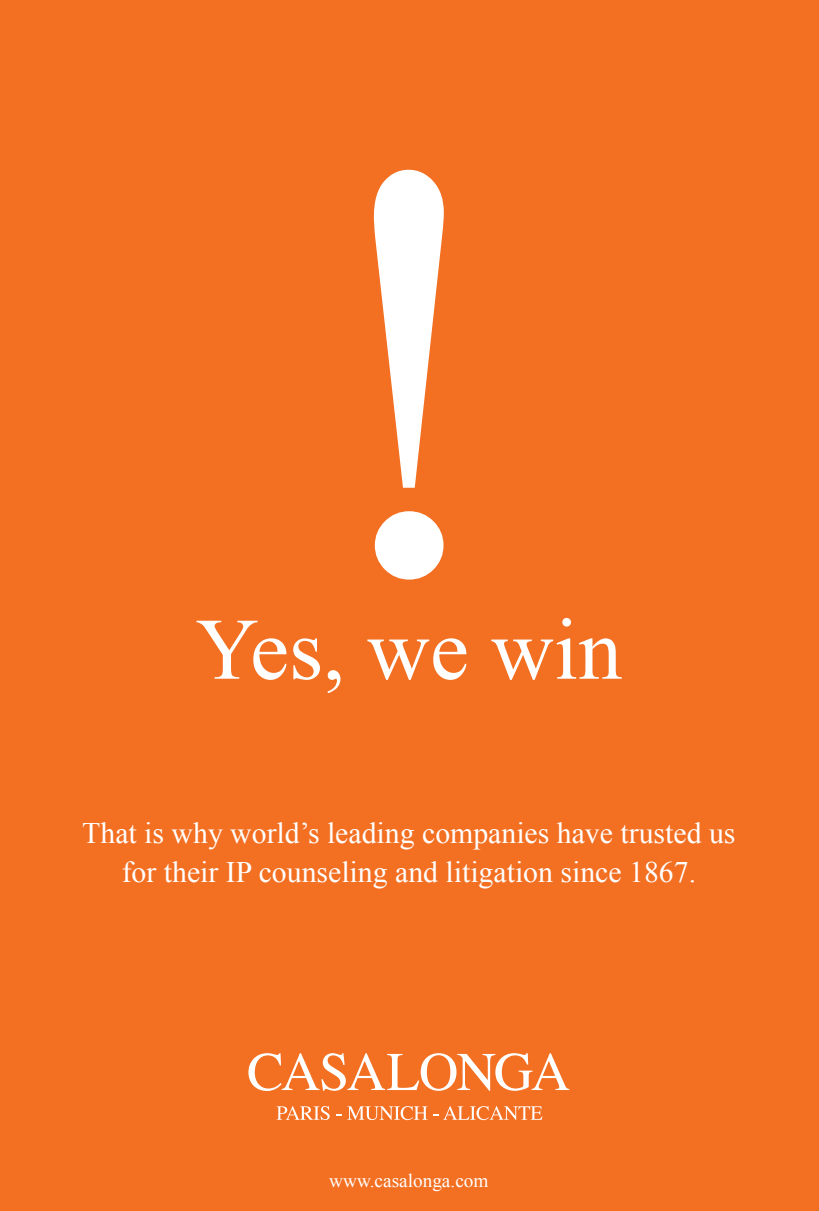
<style>
.page{position:relative;width:819px;height:1211px;background:#fff}
.page>*{position:absolute;margin:0;border:0;box-sizing:border-box;transform-origin:0 0}
.t1{font:87.5px "Times New Roman";color:#fff}
.t2{font:29.75px/38.5px "Times New Roman";color:#fff;text-align:center}
.t3{font:19.25px "Times New Roman";color:#fff}
</style>
<div class="page">
<div style="left:0;top:0;width:819px;height:1210px;background:#f36f21"></div>
<svg style="left:276px;top:1106px;width:53px;height:14px"></svg>
<svg style="left:347px;top:1106px;width:80px;height:14px"></svg>
<svg style="left:433px;top:1106px;width:109px;height:14px"></svg>
<svg style="left:248px;top:1053px;width:321px;height:37px"></svg>
<svg style="left:374px;top:170px;width:70px;height:409px"></svg>
<h1 class="t1" style="left:196px;top:590px;width:428px">Yes, we win</h1>
<p class="t2" style="left:82px;top:813px;width:654px">That is why world’s leading companies have trusted us for their IP counseling and litigation since 1867.</p>
<p class="t3" style="left:329px;top:1167px;width:161px">www.casalonga.com</p>
</div>
